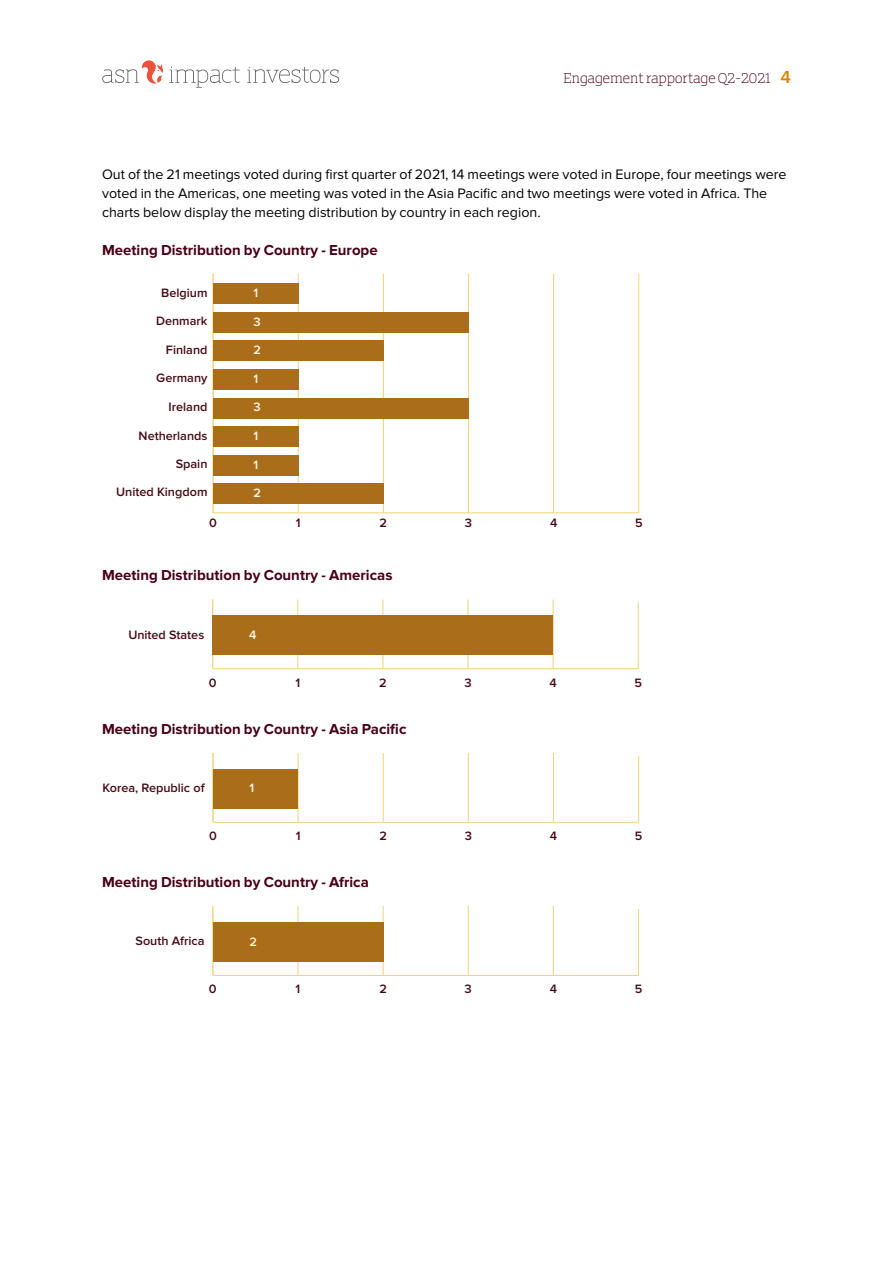
<style>
.page{position:relative;width:893px;height:1263px;background:#fff}
.page>*{position:absolute;margin:0;border:0;box-sizing:border-box;transform-origin:0 0}
.t1{font:700 15px "Proxima Nova";color:#480116}
.t2{font:15px "ASN Bank Slab";color:#480116}
.t3{font:14.25px/19.2px "Proxima Nova";color:#000}
.t4{font:600 12.6px "Proxima Nova";color:#460c15}
.t5{font:600 12.6px "Proxima Nova";color:#fff6e8}
.s1{font-family:"Proxima Nova";font-weight:600;font-size:18px;color:#dd8300}
</style>
<div class="page">
<svg style="left:247px;top:67px;width:92px;height:16px"></svg>
<svg style="left:102px;top:60px;width:61px;height:24px"></svg>
<svg style="left:169px;top:67px;width:71px;height:21px"></svg>
<hr style="left:213px;top:512px;width:426px;height:1px;background:#f2d57d">
<hr style="left:298px;top:274px;width:1px;height:239px;background:#f2d57d">
<hr style="left:383px;top:274px;width:1px;height:239px;background:#f2d57d">
<hr style="left:468px;top:274px;width:1px;height:239px;background:#f2d57d">
<hr style="left:553px;top:274px;width:1px;height:239px;background:#f2d57d">
<hr style="left:638px;top:274px;width:1px;height:239px;background:#f2d57d">
<hr style="left:213px;top:274px;width:1px;height:239px;background:#f2d57d">
<div style="left:213px;top:283px;width:85px;height:21px;background:#aa6d19"></div>
<div style="left:213px;top:312px;width:255px;height:20px;background:#aa6d19"></div>
<div style="left:213px;top:341px;width:170px;height:20px;background:#aa6d19"></div>
<div style="left:213px;top:369px;width:85px;height:21px;background:#aa6d19"></div>
<div style="left:213px;top:398px;width:255px;height:20px;background:#aa6d19"></div>
<div style="left:213px;top:426px;width:85px;height:21px;background:#aa6d19"></div>
<div style="left:213px;top:455px;width:85px;height:21px;background:#aa6d19"></div>
<div style="left:213px;top:483px;width:170px;height:20px;background:#aa6d19"></div>
<hr style="left:213px;top:668px;width:425px;height:1px;background:#f2d57d">
<hr style="left:297px;top:599px;width:1px;height:69px;background:#f2d57d">
<hr style="left:382px;top:599px;width:1px;height:69px;background:#f2d57d">
<hr style="left:467px;top:599px;width:2px;height:69px;background:#f2d57d">
<hr style="left:553px;top:599px;width:1px;height:69px;background:#f2d57d">
<hr style="left:638px;top:602px;width:1px;height:67px;background:#f2d57d">
<hr style="left:212px;top:599px;width:1px;height:69px;background:#f2d57d">
<div style="left:213px;top:615px;width:340px;height:40px;background:#aa6d19"></div>
<hr style="left:213px;top:822px;width:426px;height:1px;background:#f2d57d">
<hr style="left:298px;top:753px;width:1px;height:69px;background:#f2d57d">
<hr style="left:383px;top:753px;width:1px;height:69px;background:#f2d57d">
<hr style="left:468px;top:753px;width:1px;height:69px;background:#f2d57d">
<hr style="left:553px;top:753px;width:1px;height:69px;background:#f2d57d">
<hr style="left:638px;top:756px;width:1px;height:66px;background:#f2d57d">
<hr style="left:212px;top:753px;width:2px;height:69px;background:#f2d57d">
<div style="left:213px;top:769px;width:85px;height:39px;background:#aa6d19"></div>
<hr style="left:213px;top:975px;width:425px;height:1px;background:#f2d57d">
<hr style="left:297px;top:906px;width:1px;height:69px;background:#f2d57d">
<hr style="left:383px;top:906px;width:1px;height:69px;background:#f2d57d">
<hr style="left:468px;top:906px;width:1px;height:69px;background:#f2d57d">
<hr style="left:553px;top:906px;width:1px;height:69px;background:#f2d57d">
<hr style="left:638px;top:909px;width:1px;height:66px;background:#f2d57d">
<hr style="left:212px;top:906px;width:1px;height:69px;background:#f2d57d">
<div style="left:213px;top:922px;width:170px;height:40px;background:#aa6d19"></div>
<p class="t2" style="left:563px;top:67px;width:229px">Engagement rapportage Q2-2021 <span class="s1">4</span></p>
<p class="t3" style="left:102px;top:164px;width:686px">Out of the 21 meetings voted during first quarter of 2021, 14 meetings were voted in Europe, four meetings were voted in the Americas, one meeting was voted in the Asia Pacific and two meetings were voted in Africa. The charts below display the meeting distribution by country in each region.</p>
<p class="t1" style="left:102px;top:241px;width:277px">Meeting Distribution by Country - Europe</p>
<p class="t4" style="left:161px;top:287px;width:48px">Belgium</p>
<p class="t5" style="left:253px;top:287px;width:6px">1</p>
<p class="t5" style="left:253px;top:316px;width:9px">3</p>
<p class="t5" style="left:253px;top:344px;width:9px">2</p>
<p class="t5" style="left:253px;top:373px;width:6px">1</p>
<p class="t5" style="left:253px;top:401px;width:9px">3</p>
<p class="t5" style="left:253px;top:430px;width:6px">1</p>
<p class="t5" style="left:253px;top:459px;width:6px">1</p>
<p class="t5" style="left:253px;top:487px;width:9px">2</p>
<p class="t4" style="left:156px;top:315px;width:53px">Denmark</p>
<p class="t4" style="left:166px;top:344px;width:43px">Finland</p>
<p class="t4" style="left:156px;top:372px;width:53px">Germany</p>
<p class="t4" style="left:169px;top:401px;width:40px">Ireland</p>
<p class="t4" style="left:139px;top:430px;width:70px">Netherlands</p>
<p class="t4" style="left:176px;top:458px;width:33px">Spain</p>
<p class="t4" style="left:116px;top:486px;width:93px">United Kingdom</p>
<p class="t4" style="left:209px;top:517px;width:9px">0</p>
<p class="t4" style="left:296px;top:517px;width:6px">1</p>
<p class="t4" style="left:380px;top:517px;width:9px">2</p>
<p class="t4" style="left:465px;top:517px;width:9px">3</p>
<p class="t4" style="left:550px;top:517px;width:9px">4</p>
<p class="t4" style="left:635px;top:517px;width:9px">5</p>
<p class="t1" style="left:102px;top:567px;width:292px">Meeting Distribution by Country - Americas</p>
<p class="t4" style="left:128px;top:629px;width:77px">United States</p>
<p class="t5" style="left:249px;top:629px;width:9px">4</p>
<p class="t4" style="left:209px;top:677px;width:9px">0</p>
<p class="t4" style="left:295px;top:677px;width:6px">1</p>
<p class="t4" style="left:379px;top:677px;width:9px">2</p>
<p class="t4" style="left:464px;top:677px;width:9px">3</p>
<p class="t4" style="left:549px;top:677px;width:9px">4</p>
<p class="t4" style="left:634px;top:677px;width:9px">5</p>
<p class="t1" style="left:102px;top:720px;width:306px">Meeting Distribution by Country - Asia Pacific</p>
<p class="t4" style="left:102px;top:782px;width:104px">Korea, Republic of</p>
<p class="t5" style="left:250px;top:782px;width:6px">1</p>
<p class="t4" style="left:209px;top:830px;width:9px">0</p>
<p class="t4" style="left:296px;top:830px;width:6px">1</p>
<p class="t4" style="left:379px;top:830px;width:9px">2</p>
<p class="t4" style="left:465px;top:830px;width:9px">3</p>
<p class="t4" style="left:550px;top:830px;width:9px">4</p>
<p class="t4" style="left:635px;top:830px;width:9px">5</p>
<p class="t1" style="left:102px;top:873px;width:268px">Meeting Distribution by Country - Africa</p>
<p class="t4" style="left:136px;top:935px;width:70px">South Africa</p>
<p class="t5" style="left:249px;top:936px;width:9px">2</p>
<p class="t4" style="left:209px;top:983px;width:9px">0</p>
<p class="t4" style="left:296px;top:983px;width:6px">1</p>
<p class="t4" style="left:379px;top:983px;width:9px">2</p>
<p class="t4" style="left:465px;top:983px;width:9px">3</p>
<p class="t4" style="left:550px;top:983px;width:9px">4</p>
<p class="t4" style="left:635px;top:983px;width:9px">5</p>
</div>
